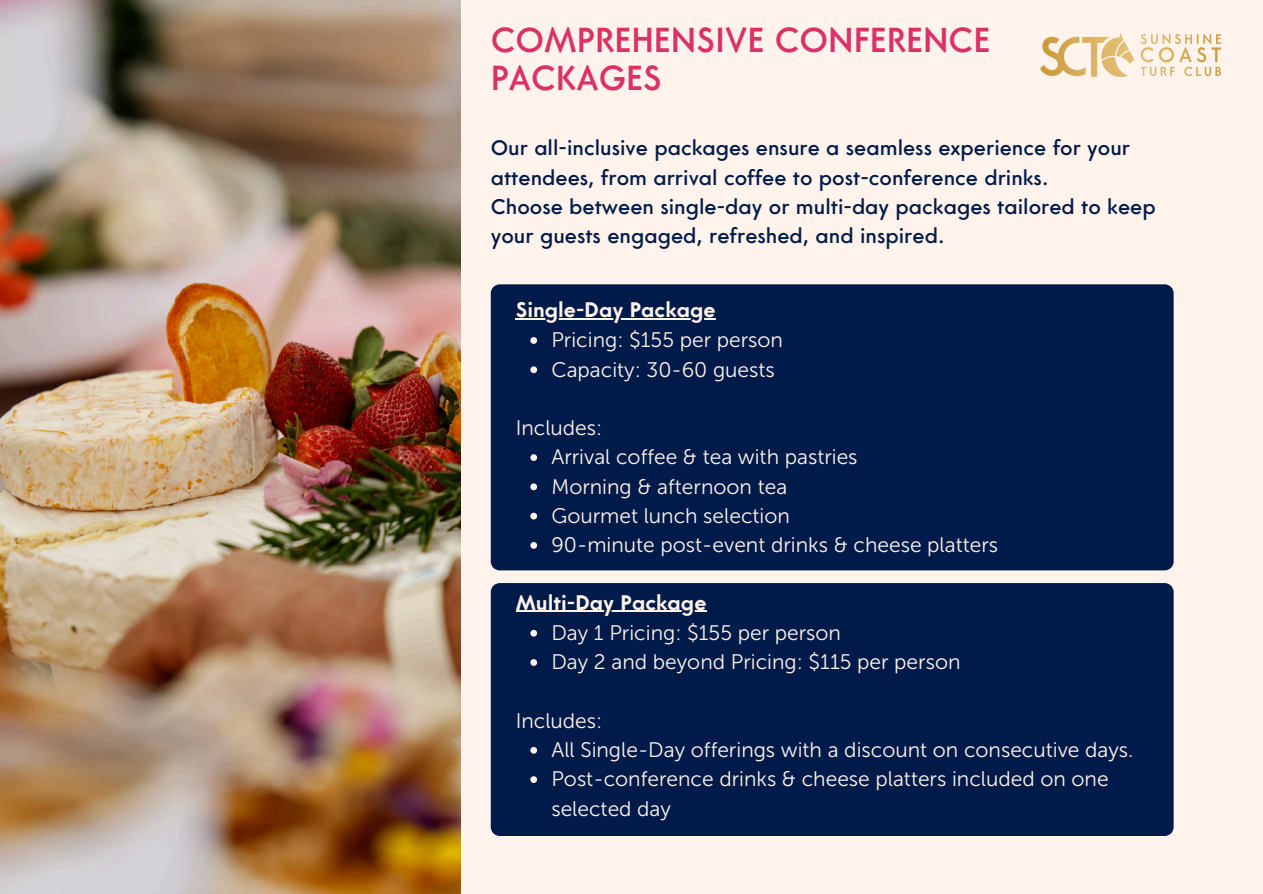
<style>
.page{position:relative;width:1263px;height:894px;background:#fff}
.page>*{position:absolute;margin:0;border:0;box-sizing:border-box;transform-origin:0 0}
.t1{font:500 34.5px/38.2px "Core Sans G";color:#da3266}
.t2{font:21px/29.2px "Museo Sans 300";color:#fff3ec}
.t3{font:500 21px/29.2px "Core Sans G";color:#001b49}
.t4{font:700 21px "Core Sans G";color:#fff3ec}
</style>
<div class="page">
<div style="left:0;top:0;width:1263px;height:893px;background:#fff3ec"></div>
<img style="left:0;top:0;width:460px;height:893px">
<div style="left:491px;top:284px;width:683px;height:286px;background:#001b49"></div>
<div style="left:491px;top:583px;width:683px;height:252px;background:#001b49"></div>
<hr style="left:516px;top:318px;width:200px;height:1px;background:#fff3ec">
<svg style="left:530px;top:337px;width:7px;height:7px"></svg>
<svg style="left:530px;top:366px;width:7px;height:7px"></svg>
<svg style="left:530px;top:454px;width:7px;height:7px"></svg>
<svg style="left:530px;top:483px;width:7px;height:7px"></svg>
<svg style="left:530px;top:512px;width:7px;height:7px"></svg>
<svg style="left:530px;top:542px;width:7px;height:6px"></svg>
<hr style="left:516px;top:610px;width:190px;height:1px;background:#fff3ec">
<svg style="left:530px;top:629px;width:7px;height:7px"></svg>
<svg style="left:530px;top:659px;width:7px;height:6px"></svg>
<svg style="left:530px;top:746px;width:7px;height:7px"></svg>
<svg style="left:530px;top:776px;width:7px;height:6px"></svg>
<img style="left:1041px;top:33px;width:180px;height:43px">
<p class="t1" style="left:491px;top:24px;width:501px">COMPREHENSIVE CONFERENCE<br>PACKAGES</p>
<p class="t3" style="left:491px;top:135px;width:666px">Our all-inclusive packages ensure a seamless experience for your attendees, from arrival coffee to post-conference drinks.<br>Choose between single-day or multi-day packages tailored to keep your guests engaged, refreshed, and inspired.</p>
<h1 class="t4" style="left:516px;top:301px;width:201px">Single-Day Package</h1>
<p class="t2" style="left:551px;top:325px;width:233px">Pricing: $155 per person</p>
<h2 class="t2" style="left:551px;top:354px;width:225px">Capacity: 30-60 guests</h2>
<h2 class="t2" style="left:516px;top:413px;width:88px">Includes:</h2>
<p class="t2" style="left:551px;top:442px;width:308px">Arrival coffee &amp; tea with pastries</p>
<p class="t2" style="left:551px;top:471px;width:237px">Morning &amp; afternoon tea</p>
<p class="t2" style="left:551px;top:501px;width:240px">Gourmet lunch selection</p>
<p class="t2" style="left:551px;top:530px;width:448px">90-minute post-event drinks &amp; cheese platters</p>
<p class="t4" style="left:516px;top:594px;width:192px">Multi-Day Package</p>
<p class="t2" style="left:551px;top:618px;width:291px">Day 1 Pricing: $155 per person</p>
<p class="t2" style="left:551px;top:647px;width:411px">Day 2 and beyond Pricing: $115 per person</p>
<h2 class="t2" style="left:516px;top:705px;width:88px">Includes:</h2>
<p class="t2" style="left:551px;top:735px;width:583px">All Single-Day offerings with a discount on consecutive days.</p>
<p class="t2" style="left:551px;top:764px;width:559px">Post-conference drinks &amp; cheese platters included on one selected day</p>
</div>
